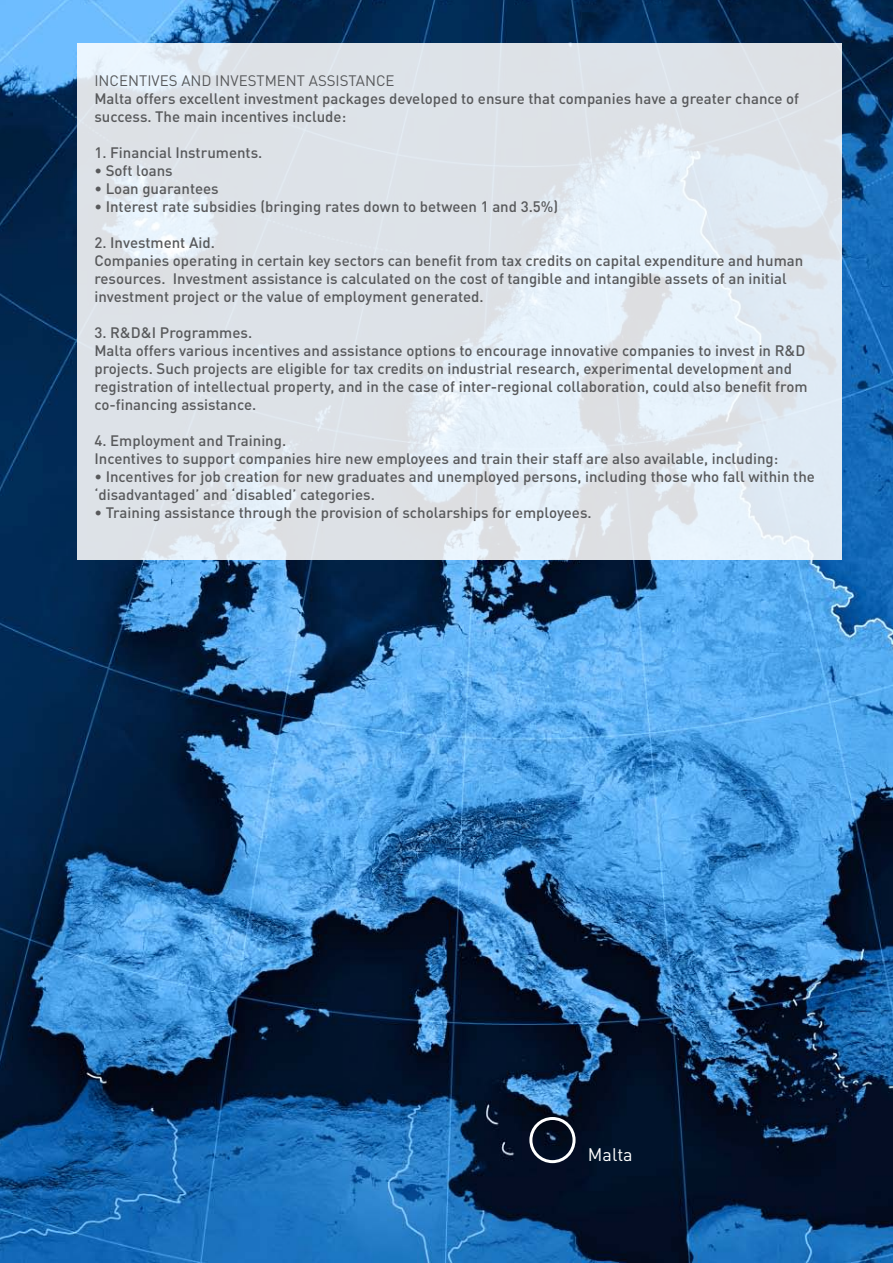
<style>
.page{position:relative;width:893px;height:1263px;background:#fff}
.page>*{position:absolute;margin:0;border:0;box-sizing:border-box;transform-origin:0 0}
.t1{font:18px "DIN Pro";color:#fff}
.t2{font:500 15px/18px "DIN Pro";color:#58595b}
.t3{font:15px "DIN Pro";color:#58595b}
</style>
<div class="page">
<img style="left:0;top:0;width:893px;height:1263px">
<svg style="left:77px;top:43px;width:764px;height:517px;background:#dfe6ed"></svg>
<div style="left:529px;top:1117px;width:47px;height:46px;border:3px solid #fff;border-radius:50%"></div>
<p class="t3" style="left:94px;top:69px;width:302px">INCENTIVES AND INVESTMENT ASSISTANCE</p>
<p class="t2" style="left:94px;top:88px;width:706px">Malta offers excellent investment packages developed to ensure that companies have a greater chance of success. The main incentives include:</p>
<p class="t2" style="left:94px;top:142px;width:169px">1. Financial Instruments.</p>
<p class="t2" style="left:94px;top:160px;width:80px">• Soft loans</p>
<p class="t2" style="left:94px;top:178px;width:126px">• Loan guarantees</p>
<p class="t2" style="left:94px;top:196px;width:465px">• Interest rate subsidies (bringing rates down to between 1 and 3.5%)</p>
<p class="t2" style="left:94px;top:232px;width:710px">2. Investment Aid.<br>Companies operating in certain key sectors can benefit from tax credits on capital expenditure and human resources. Investment assistance is calculated on the cost of tangible and intangible assets of an initial investment project or the value of employment generated.</p>
<p class="t2" style="left:94px;top:322px;width:715px">3. R&amp;D&amp;I Programmes.<br>Malta offers various incentives and assistance options to encourage innovative companies to invest in R&amp;D projects. Such projects are eligible for tax credits on industrial research, experimental development and registration of intellectual property, and in the case of inter-regional collaboration, could also benefit from co-financing assistance.</p>
<p class="t2" style="left:94px;top:430px;width:685px">4. Employment and Training.<br>Incentives to support companies hire new employees and train their staff are also available, including:</p>
<p class="t2" style="left:94px;top:466px;width:722px">• Incentives for job creation for new graduates and unemployed persons, including those who fall within the ‘disadvantaged’ and ‘disabled’ categories.</p>
<p class="t2" style="left:94px;top:502px;width:499px">• Training assistance through the provision of scholarships for employees.</p>
<p class="t1" style="left:588px;top:1140px;width:46px">Malta</p>
</div>
